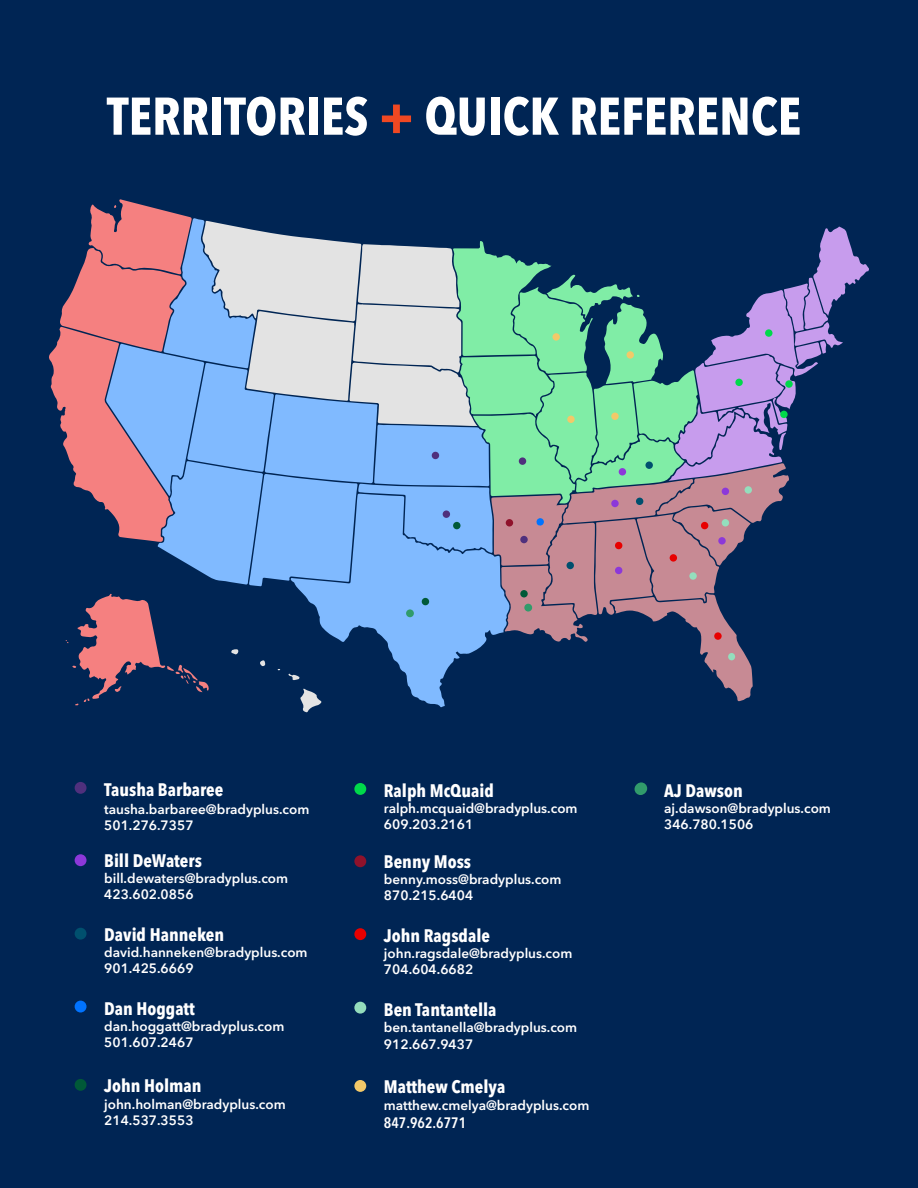
<style>
.page{position:relative;width:918px;height:1188px;background:#002554}
.page>*{position:absolute;margin:0;border:0;box-sizing:border-box;transform-origin:0 0}
.t1{font:700 condensed 52.5px "Avenir Next LT Pro";color:#fff}
.t2{font:700 condensed 18px "Avenir Next LT Pro";color:#fff}
.t3{font:600 condensed 15px "Avenir Next LT Pro";color:#fff}
.t4{font:600 13.5px/16.2px "Avenir Next LT Pro";color:#fff}
.s1{color:#f04822}
</style>
<div class="page">
<div style="left:75px;top:782px;width:12px;height:12px;background:#4f307d;border-radius:50%"></div>
<div style="left:75px;top:854px;width:12px;height:12px;background:#8c38d9;border-radius:50%"></div>
<div style="left:75px;top:928px;width:12px;height:12px;background:#00506e;border-radius:50%"></div>
<div style="left:75px;top:1001px;width:12px;height:12px;background:#0073ff;border-radius:50%"></div>
<div style="left:75px;top:1079px;width:12px;height:12px;background:#005938;border-radius:50%"></div>
<div style="left:354px;top:783px;width:12px;height:12px;background:#00d94a;border-radius:50%"></div>
<div style="left:354px;top:855px;width:12px;height:12px;background:#8f122b;border-radius:50%"></div>
<div style="left:354px;top:928px;width:12px;height:12px;background:#e90000;border-radius:50%"></div>
<div style="left:354px;top:1002px;width:12px;height:12px;background:#94ddbc;border-radius:50%"></div>
<div style="left:354px;top:1080px;width:12px;height:12px;background:#f3c969;border-radius:50%"></div>
<svg style="left:49px;top:199px;width:820px;height:514px"></svg>
<div style="left:520px;top:590px;width:8px;height:7px;background:#005938;border-radius:50%"></div>
<div style="left:453px;top:522px;width:8px;height:7px;background:#005938;border-radius:50%"></div>
<div style="left:422px;top:598px;width:7px;height:7px;background:#005938;border-radius:50%"></div>
<div style="left:780px;top:411px;width:8px;height:7px;background:#00d94a;border-radius:50%"></div>
<div style="left:785px;top:380px;width:8px;height:8px;background:#00d94a;border-radius:50%"></div>
<div style="left:735px;top:379px;width:8px;height:7px;background:#00d94a;border-radius:50%"></div>
<div style="left:765px;top:329px;width:7px;height:8px;background:#00d94a;border-radius:50%"></div>
<div style="left:506px;top:519px;width:7px;height:8px;background:#8f122b;border-radius:50%"></div>
<div style="left:615px;top:542px;width:7px;height:7px;background:#e80000;border-radius:50%"></div>
<div style="left:670px;top:554px;width:7px;height:8px;background:#e80000;border-radius:50%"></div>
<div style="left:714px;top:632px;width:8px;height:8px;background:#e80000;border-radius:50%"></div>
<div style="left:701px;top:522px;width:7px;height:7px;background:#e80000;border-radius:50%"></div>
<div style="left:627px;top:351px;width:7px;height:8px;background:#f2c969;border-radius:50%"></div>
<div style="left:611px;top:413px;width:8px;height:7px;background:#f2c969;border-radius:50%"></div>
<div style="left:567px;top:416px;width:8px;height:7px;background:#f2c969;border-radius:50%"></div>
<div style="left:552px;top:333px;width:8px;height:8px;background:#f2c969;border-radius:50%"></div>
<div style="left:745px;top:486px;width:7px;height:8px;background:#94debd;border-radius:50%"></div>
<div style="left:722px;top:519px;width:7px;height:8px;background:#94debd;border-radius:50%"></div>
<div style="left:689px;top:572px;width:8px;height:8px;background:#94debd;border-radius:50%"></div>
<div style="left:728px;top:653px;width:7px;height:7px;background:#94debd;border-radius:50%"></div>
<div style="left:635px;top:783px;width:11px;height:12px;background:#319b6b;border-radius:50%"></div>
<div style="left:635px;top:782px;width:12px;height:12px;background:#319b6b;border-radius:50%"></div>
<div style="left:406px;top:609px;width:8px;height:8px;background:#319b6b;border-radius:50%"></div>
<div style="left:524px;top:604px;width:8px;height:8px;background:#319b6b;border-radius:50%"></div>
<h1 class="t1" style="left:107px;top:84px;width:696px">TERRITORIES <span class="s1">+</span> QUICK REFERENCE</h1>
<h2 class="t2" style="left:104px;top:778px;width:121px">Tausha Barbaree</h2>
<p class="t4" style="left:104px;top:801px;width:207px">tausha.barbaree@bradyplus.com<br>501.276.7357</p>
<h2 class="t2" style="left:104px;top:849px;width:99px">Bill DeWaters</h2>
<p class="t4" style="left:104px;top:870px;width:186px">bill.dewaters@bradyplus.com<br>423.602.0856</p>
<h2 class="t2" style="left:104px;top:923px;width:121px">David Hanneken</h2>
<p class="t4" style="left:104px;top:944px;width:205px">david.hanneken@bradyplus.com<br>901.425.6669</p>
<h2 class="t2" style="left:104px;top:998px;width:92px">Dan Hoggatt</h2>
<p class="t4" style="left:104px;top:1018px;width:182px">dan.hoggatt@bradyplus.com<br>501.607.2467</p>
<h2 class="t2" style="left:104px;top:1075px;width:99px">John Holman</h2>
<p class="t4" style="left:104px;top:1096px;width:183px">john.holman@bradyplus.com<br>214.537.3553</p>
<h2 class="t2" style="left:384px;top:779px;width:111px">Ralph McQuaid</h2>
<p class="t4" style="left:384px;top:800px;width:195px">ralph.mcquaid@bradyplus.com<br>609.203.2161</p>
<h2 class="t2" style="left:384px;top:851px;width:88px">Benny Moss</h2>
<p class="t4" style="left:384px;top:871px;width:179px">benny.moss@bradyplus.com<br>870.215.6404</p>
<h2 class="t2" style="left:384px;top:924px;width:108px">John Ragsdale</h2>
<p class="t4" style="left:384px;top:945px;width:190px">john.ragsdale@bradyplus.com<br>704.604.6682</p>
<h2 class="t2" style="left:384px;top:999px;width:114px">Ben Tantantella</h2>
<p class="t4" style="left:384px;top:1019px;width:195px">ben.tantanella@bradyplus.com<br>912.667.9437</p>
<h2 class="t2" style="left:384px;top:1076px;width:123px">Matthew Cmelya</h2>
<p class="t4" style="left:384px;top:1097px;width:207px">matthew.cmelya@bradyplus.com</p>
<p class="t3" style="left:384px;top:1113px;width:84px">847.962.6771</p>
<h2 class="t2" style="left:664px;top:779px;width:80px">AJ Dawson</h2>
<p class="t4" style="left:664px;top:800px;width:168px">aj.dawson@bradyplus.com<br>346.780.1506</p>
</div>
